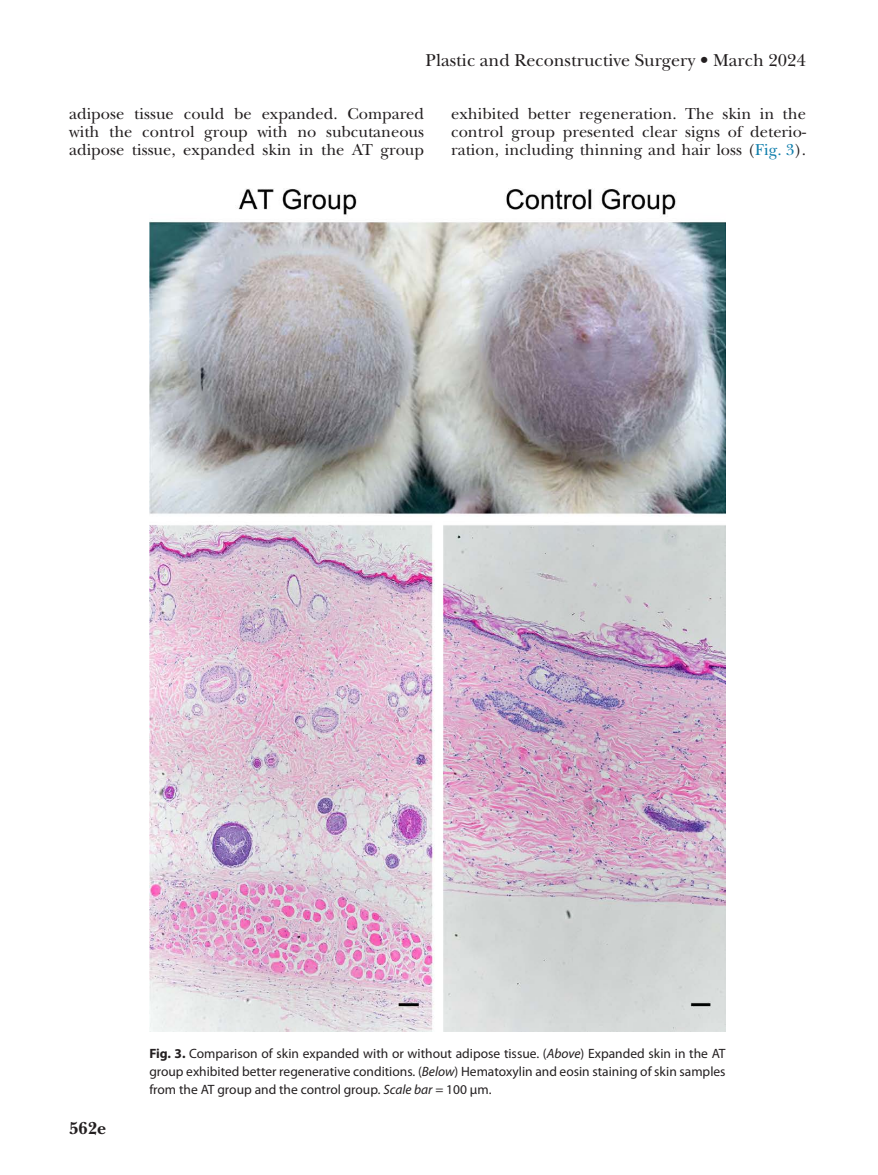
<style>
.page{position:relative;width:878px;height:1175px;background:#fff}
.page>*{position:absolute;margin:0;border:0;box-sizing:border-box;transform-origin:0 0}
.t1{font:18px "New Baskerville Std";color:#231f20}
.t2{font:700 18px "New Baskerville Std";color:#231f20}
.t3{font:16.5px/18px "New Baskerville Std";color:#231f20;text-align:justify}
.t4{font:13.5px/18px "Myriad Pro";color:#231f20;text-align:justify}
.s1{color:#0f7eac}
.s2{font-weight:700}
.s3{font-style:italic}
</style>
<div class="page">
<img style="left:149px;top:188px;width:576px;height:843px">
<p class="t1" style="left:425px;top:50px;width:382px">Plastic and Reconstructive Surgery • March 2024</p>
<p class="t3" style="left:69px;top:105px;width:356px">adipose tissue could be expanded. Compared with the control group with no subcutaneous adipose tissue, expanded skin in the AT group</p>
<p class="t3" style="left:451px;top:105px;width:356px">exhibited better regeneration. The skin in the control group presented clear signs of deterio&shy;ration, including thinning and hair loss (<span class="s1">Fig. 3</span>).</p>
<p class="t2" style="left:69px;top:1118px;width:39px">562e</p>
<p class="t4" style="left:149px;top:1044px;width:578px"><span class="s2">Fig. 3.</span> Comparison of skin expanded with or without adipose tissue. (<span class="s3">Above</span>) Expanded skin in the AT group exhibited better regenerative conditions. (<span class="s3">Below</span>) Hematoxylin and eosin staining of skin samples from the AT group and the control group<span class="s3">. Scale bar</span> = 100 µm.</p>
</div>
